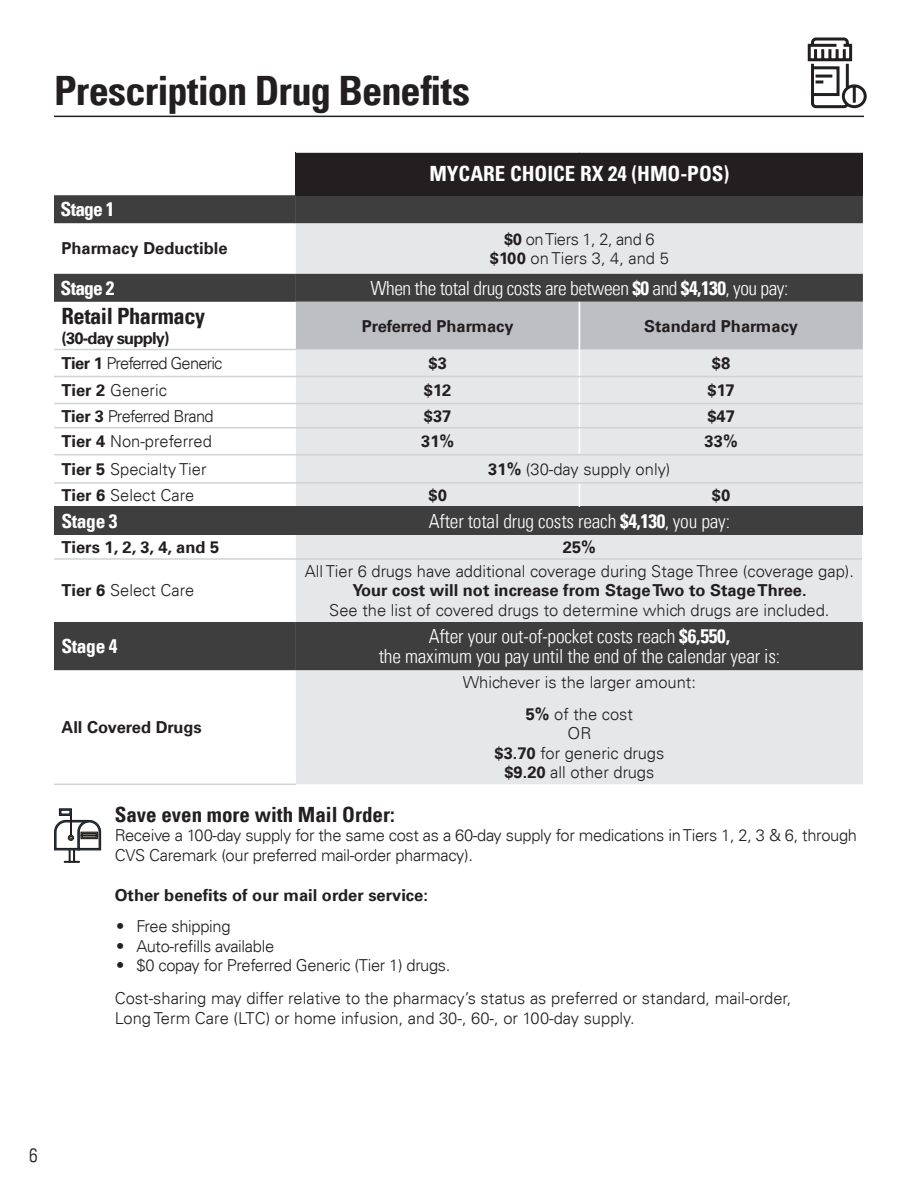
<style>
.page{position:relative;width:918px;height:1188px;background:#fff}
.page>*{position:absolute;margin:0;border:0;box-sizing:border-box;transform-origin:0 0}
.t1{font:700 condensed 40.5px "Univers LT";letter-spacing:-.02em;color:#231f20}
.t2{font:700 condensed 22.5px "Univers LT";letter-spacing:-.02em;color:#231f20}
.t3{font:700 condensed 21px "Univers LT";color:#231f20}
.Plan_Name_Cell_Text{font:700 condensed 21px "Univers LT";color:#fff}
.Heading_2{font:300 condensed 19.5px/19.5px "Univers LT";letter-spacing:-.01em;color:#fff;text-align:center}
.Heading_2-2{font:700 condensed 19.5px "Univers LT";letter-spacing:-.03em;color:#fff}
.t4{font:300 condensed 19.5px "Univers LT";color:#231f20}
.Body_Copy{font:300 16.5px/19.5px "Univers LT";color:#231f20;text-align:center}
.Normal_Bold{font:700 16.5px "Univers LT";color:#231f20}
.Body_Copy-2{font:300 16.5px/19.5px "Univers LT";letter-spacing:-.02em;color:#231f20}
.Body___Bulleted_List{font:300 16.5px "Univers LT";letter-spacing:-.02em;color:#231f20}
.Body_Copy-3{font:300 16.5px "Univers LT";letter-spacing:-.05em;color:#231f20}
.Body_Copy-4{font:300 16.5px "Univers LT";letter-spacing:-.04em;color:#231f20}
.Normal_Bold-2{font:700 16.5px "Univers LT";letter-spacing:-.05em;color:#231f20}
.s1{font-weight:700}
</style>
<div class="page">
<hr style="left:54px;top:116px;width:810px;height:1px;background:#231f20">
<div style="left:296px;top:152px;width:567px;height:43px;background:#231f20"></div>
<div style="left:54px;top:195px;width:242px;height:28px;background:#3e3e3f"></div>
<div style="left:296px;top:196px;width:567px;height:27px;background:#3e3e3f"></div>
<svg style="left:54px;top:223px;width:242px;height:561px"></svg>
<svg style="left:296px;top:223px;width:567px;height:561px;background:#c3c4c6"></svg>
<div style="left:54px;top:302px;width:242px;height:48px;background:#fff"></div>
<div style="left:54px;top:507px;width:242px;height:28px;background:#3e3e3f"></div>
<div style="left:296px;top:507px;width:567px;height:28px;background:#3e3e3f"></div>
<hr style="left:296px;top:558px;width:283px;height:2px;background:#d1d2d4">
<hr style="left:579px;top:558px;width:283px;height:2px;background:#d1d2d4">
<svg style="left:296px;top:302px;width:567px;height:152px;background:#d9dadc"></svg>
<svg style="left:579px;top:484px;width:1px;height:23px"></svg>
<hr style="left:54px;top:558px;width:242px;height:2px;background:#d1d2d4">
<hr style="left:862px;top:535px;width:2px;height:24px;background:#fff">
<hr style="left:862px;top:559px;width:2px;height:63px;background:#fff">
<hr style="left:54px;top:349px;width:242px;height:1px;background:#d1d2d4">
<hr style="left:54px;top:376px;width:242px;height:1px;background:#d1d2d4">
<hr style="left:54px;top:403px;width:242px;height:1px;background:#d1d2d4">
<hr style="left:54px;top:427px;width:242px;height:1px;background:#d1d2d4">
<hr style="left:54px;top:454px;width:242px;height:1px;background:#d1d2d4">
<hr style="left:54px;top:482px;width:242px;height:2px;background:#d1d2d4">
<hr style="left:54px;top:784px;width:242px;height:1px;background:#d1d2d4">
<hr style="left:296px;top:376px;width:283px;height:1px;background:#d1d2d4">
<hr style="left:579px;top:376px;width:284px;height:1px;background:#d1d2d4">
<hr style="left:296px;top:403px;width:283px;height:1px;background:#d1d2d4">
<hr style="left:579px;top:403px;width:284px;height:1px;background:#d1d2d4">
<hr style="left:296px;top:427px;width:283px;height:1px;background:#d1d2d4">
<hr style="left:579px;top:427px;width:284px;height:1px;background:#d1d2d4">
<hr style="left:296px;top:454px;width:283px;height:1px;background:#d1d2d4">
<hr style="left:579px;top:454px;width:284px;height:1px;background:#d1d2d4">
<hr style="left:296px;top:482px;width:283px;height:2px;background:#d1d2d4">
<hr style="left:579px;top:482px;width:284px;height:2px;background:#d1d2d4">
<hr style="left:296px;top:195px;width:283px;height:1px;background:#231f20">
<hr style="left:579px;top:195px;width:284px;height:1px;background:#231f20">
<hr style="left:296px;top:151px;width:283px;height:2px;background:#fff">
<hr style="left:579px;top:151px;width:284px;height:2px;background:#fff">
<svg style="left:807px;top:37px;width:60px;height:72px"></svg>
<svg style="left:54px;top:808px;width:48px;height:55px"></svg>
<h2 class="t1" style="left:54px;top:66px;width:418px">Prescription Drug Benefits</h2>
<p class="Plan_Name_Cell_Text" style="left:429px;top:161px;width:301px">MYCARE CHOICE RX 24 (HMO-POS)</p>
<p class="Heading_2-2" style="left:61px;top:197px;width:55px">Stage 1</p>
<p class="Normal_Bold" style="left:61px;top:239px;width:168px">Pharmacy Deductible</p>
<p class="Body_Copy" style="left:490px;top:229px;width:180px"><span class="s1">$0</span> on Tiers 1, 2, and 6 <span class="s1">$100</span> on Tiers 3, 4, and 5</p>
<p class="Heading_2-2" style="left:61px;top:276px;width:55px">Stage 2</p>
<p class="Heading_2" style="left:370px;top:278px;width:419px">When the total drug costs are between <span class="s1">$0</span> and <span class="s1">$4,130</span>, you pay:</p>
<p class="t2" style="left:61px;top:302px;width:145px">Retail Pharmacy</p>
<p class="Normal_Bold-2" style="left:61px;top:328px;width:110px">(30-day supply)</p>
<p class="Normal_Bold" style="left:362px;top:316px;width:153px">Preferred Pharmacy</p>
<p class="Normal_Bold" style="left:644px;top:316px;width:155px">Standard Pharmacy</p>
<p class="Body_Copy-3" style="left:61px;top:353px;width:162px"><span class="s1">Tier 1</span> Preferred Generic</p>
<p class="Normal_Bold" style="left:428px;top:353px;width:20px">$3</p>
<p class="Normal_Bold" style="left:712px;top:353px;width:20px">$8</p>
<p class="Body_Copy" style="left:61px;top:380px;width:107px"><span class="s1">Tier 2</span> Generic</p>
<p class="Normal_Bold" style="left:424px;top:380px;width:29px">$12</p>
<p class="Normal_Bold" style="left:708px;top:380px;width:29px">$17</p>
<p class="Body_Copy-4" style="left:61px;top:406px;width:154px"><span class="s1">Tier 3</span> Preferred Brand</p>
<p class="Normal_Bold" style="left:424px;top:406px;width:29px">$37</p>
<p class="Normal_Bold" style="left:707px;top:406px;width:29px">$47</p>
<p class="Body_Copy" style="left:61px;top:432px;width:152px"><span class="s1">Tier 4</span> Non-preferred</p>
<p class="Normal_Bold" style="left:421px;top:432px;width:35px">31%</p>
<p class="Normal_Bold" style="left:705px;top:432px;width:35px">33%</p>
<p class="Body_Copy" style="left:61px;top:459px;width:147px"><span class="s1">Tier 5</span> Specialty Tier</p>
<p class="Body_Copy" style="left:488px;top:459px;width:184px"><span class="s1">31%</span> (30-day supply only)</p>
<p class="Body_Copy" style="left:61px;top:485px;width:134px"><span class="s1">Tier 6</span> Select Care</p>
<p class="Normal_Bold" style="left:428px;top:485px;width:20px">$0</p>
<p class="Normal_Bold" style="left:712px;top:485px;width:20px">$0</p>
<p class="Heading_2-2" style="left:61px;top:509px;width:58px">Stage 3</p>
<p class="Heading_2" style="left:429px;top:511px;width:303px">After total drug costs reach <span class="s1">$4,130</span>, you pay:</p>
<p class="Normal_Bold" style="left:61px;top:538px;width:159px">Tiers 1, 2, 3, 4, and 5</p>
<p class="Normal_Bold" style="left:563px;top:538px;width:35px">25%</p>
<p class="Body_Copy" style="left:61px;top:581px;width:134px"><span class="s1">Tier 6</span> Select Care</p>
<p class="Body_Copy" style="left:305px;top:561px;width:551px">All Tier 6 drugs have additional coverage during Stage Three (coverage gap).<br><span class="s1">Your cost will not increase from Stage Two to Stage Three.<br></span>See the list of covered drugs to determine which drugs are included.</p>
<p class="Heading_2-2" style="left:61px;top:634px;width:58px">Stage 4</p>
<p class="Heading_2" style="left:379px;top:627px;width:403px">After your out-of-pocket costs reach <span class="s1">$6,550,<br></span>the maximum you pay until the end of the calendar year is:</p>
<p class="Normal_Bold" style="left:61px;top:718px;width:142px">All Covered Drugs</p>
<p class="Body_Copy" style="left:463px;top:673px;width:235px">Whichever is the larger amount:</p>
<p class="Body_Copy" style="left:495px;top:704px;width:171px"><span class="s1">5%</span> of the cost<br>OR<br><span class="s1">$3.70</span> for generic drugs <span class="s1">$9.20</span> all other drugs</p>
<p class="t3" style="left:115px;top:801px;width:281px">Save even more with Mail Order:</p>
<p class="Body_Copy-2" style="left:115px;top:826px;width:744px">Receive a 100-day supply for the same cost as a 60-day supply for medications in Tiers 1, 2, 3 &amp; 6, through<br>CVS Caremark (our preferred mail-order pharmacy).</p>
<p class="Normal_Bold" style="left:115px;top:885px;width:315px">Other benefits of our mail order service:</p>
<p class="Body___Bulleted_List" style="left:116px;top:916px;width:116px">• Free shipping</p>
<p class="Body___Bulleted_List" style="left:116px;top:936px;width:160px">• Auto-refills available</p>
<p class="Body___Bulleted_List" style="left:116px;top:955px;width:336px">• $0 copay for Preferred Generic (Tier 1) drugs.</p>
<p class="Body_Copy" style="left:115px;top:988px;width:678px;text-align:left">Cost-sharing may differ relative to the pharmacy’s status as preferred or standard, mail-order,<br>Long Term Care (LTC) or home infusion, and 30-, 60-, or 100-day supply.</p>
<p class="t4" style="left:29px;top:1143px;width:10px">6</p>
</div>
